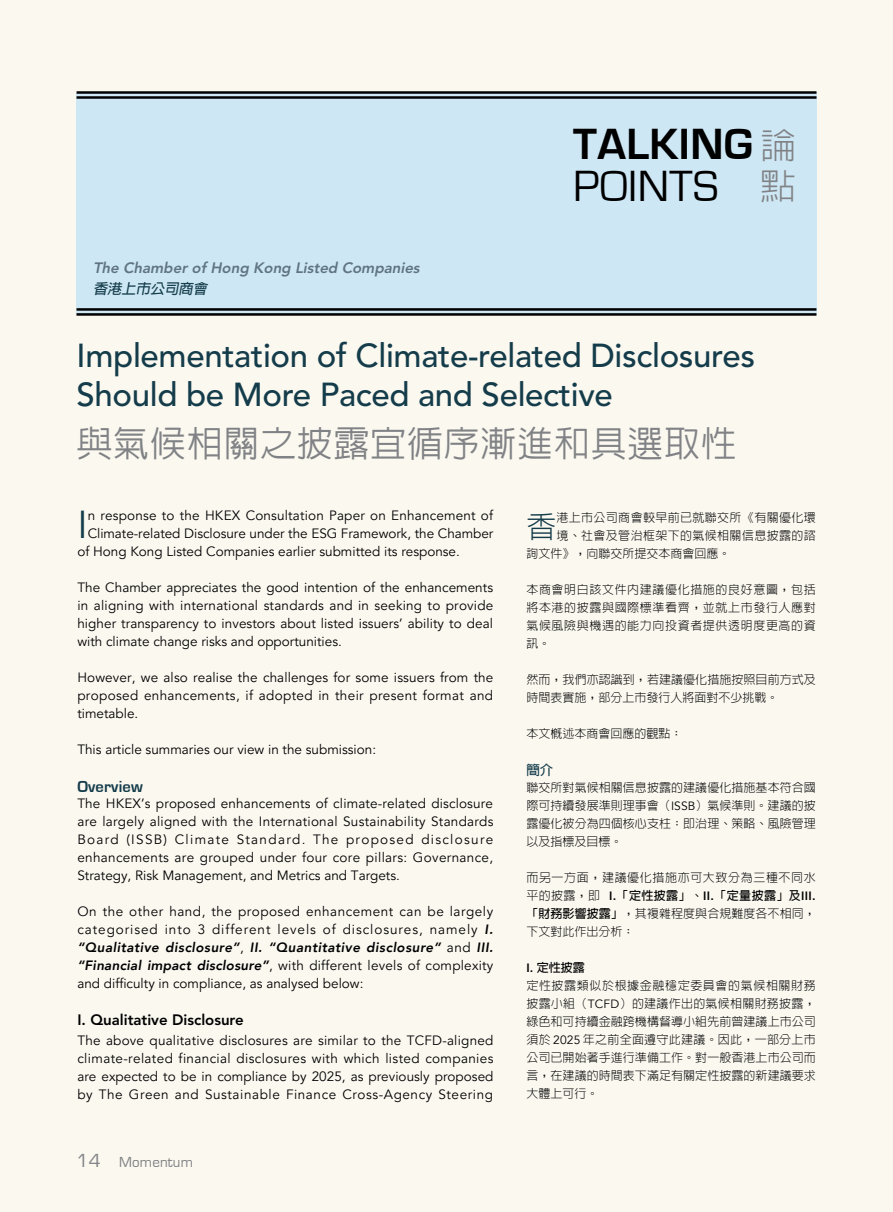
<style>
.page{position:relative;width:893px;height:1212px;background:#fbf8f0}
.page>*{position:absolute;margin:0;border:0;box-sizing:border-box;transform-origin:0 0}
.t1{font:700 45px "Eurostile";letter-spacing:.01em;color:#000}
.t2{font:45px "Eurostile";letter-spacing:.01em;color:#000}
.t3{font:38.85px "Avenir";color:#143c4a}
.t4{font:500 36px "AR Hei B5";letter-spacing:.02em;color:#808285}
.t5{font:300 36px/40.5px "AR Hei B5";color:#808285}
.t6{font:500 33px/39px "Avenir LT Std";letter-spacing:-.01em;color:#143c4a}
.t7{font:300 30px "AR Hei B5";color:#143c4a}
.t8{font:700 16.5px "Eurostile";letter-spacing:.01em;color:#143c4a}
.t9{font:italic 800 15px "Avenir";color:#607481}
.t10{font:800 15px "Avenir";color:#000}
.t11{font:15px "Eurostile";letter-spacing:.01em;color:#808285}
.t12{font:italic 700 14.25px "AR Hei B5";color:#143c4a}
.t13{font:13.5px/18px "Avenir";color:#000;text-align:justify}
.t14{font:700 13.5px "AR Hei B5";color:#143c4a}
.t15{font:300 12px/18px "AR Hei B5";letter-spacing:.005em;color:#000;text-align:justify}
.t16{font:300 12px "AR Hei B5";letter-spacing:.03em;color:#000}
.s1{font-weight:800;font-style:italic}
.s2{font-size:19.5px}
.s3{font-family:"Avenir";font-weight:400}
.s4{font-family:"Avenir";font-weight:800}
.s5{font-weight:700}
</style>
<div class="page">
<div style="left:77px;top:93px;width:739px;height:221px;background:#cde7f4"></div>
<hr style="left:77px;top:91px;width:739px;height:3px;background:#000">
<hr style="left:77px;top:96px;width:739px;height:3px;background:#000">
<hr style="left:77px;top:308px;width:739px;height:3px;background:#000">
<hr style="left:77px;top:313px;width:739px;height:3px;background:#000">
<p class="t9" style="left:93px;top:259px;width:331px">The Chamber of Hong Kong Listed Companies</p>
<p class="t12" style="left:93px;top:281px;width:118px">香港上市公司商會</p>
<h1 class="t1" style="left:573px;top:120px;width:181px">TALKING</h1>
<h1 class="t2" style="left:573px;top:162px;width:147px">POINTS</h1>
<h3 class="t5" style="left:760px;top:125px;width:37px">論點</h3>
<h3 class="t6" style="left:77px;top:337px;width:680px">Implementation of Climate-related Disclosures<br>Should be More Paced and Selective</h3>
<h3 class="t4" style="left:77px;top:425px;width:662px">與氣候相關之披露宜循序漸進和具選取性</h3>
<h2 class="t3" style="left:77px;top:502px;width:12px">I</h2>
<p class="t13" style="left:88px;top:506px;width:407px">n response to the HKEX Consultation Paper on Enhancement of</p>
<p class="t13" style="left:88px;top:524px;width:407px">Climate-related Disclosure under the ESG Framework, the Chamber</p>
<p class="t13" style="left:77px;top:542px;width:384px">of Hong Kong Listed Companies earlier submitted its response.</p>
<p class="t13" style="left:77px;top:578px;width:418px">The Chamber appreciates the good intention of the enhancements in aligning with international standards and in seeking to provide higher transparency to investors about listed issuers’ ability to deal with climate change risks and opportunities.</p>
<p class="t13" style="left:77px;top:668px;width:418px">However, we also realise the challenges for some issuers from the proposed enhancements, if adopted in their present format and timetable.</p>
<p class="t13" style="left:77px;top:740px;width:300px">This article summaries our view in the submission:</p>
<p class="t8" style="left:77px;top:777px;width:67px">Overview</p>
<p class="t13" style="left:77px;top:794px;width:418px">The HKEX’s proposed enhancements of climate-related disclosure are largely aligned with the International Sustainability Standards Board (ISSB) Climate Standard. The proposed disclosure enhancements are grouped under four core pillars: Governance, Strategy, Risk Management, and Metrics and Targets.</p>
<p class="t13" style="left:77px;top:902px;width:418px">On the other hand, the proposed enhancement can be largely categorised into 3 different levels of disclosures, namely <span class="s1">I. “Qualitative disclosure”</span>, <span class="s1">II. “Quantitative disclosure”</span> and <span class="s1">III. “Financial impact disclosure”</span>, with different levels of complexity and difficulty in compliance, as analysed below:</p>
<p class="t10" style="left:77px;top:1011px;width:168px">I. Qualitative Disclosure</p>
<p class="t13" style="left:77px;top:1031px;width:418px">The above qualitative disclosures are similar to the TCFD-aligned climate-related financial disclosures with which listed companies are expected to be in compliance by 2025, as previously proposed by The Green and Sustainable Finance Cross-Agency Steering</p>
<p class="t11" style="left:77px;top:1154px;width:118px"><span class="s2">14</span> Momentum</p>
<h3 class="t7" style="left:526px;top:511px;width:31px">香</h3>
<p class="t16" style="left:556px;top:511px;width:261px">港上市公司商會較早前已就聯交所《有關優化環</p>
<p class="t16" style="left:556px;top:529px;width:261px">境、社會及管治框架下的氣候相關信息披露的諮</p>
<p class="t15" style="left:526px;top:544px;width:205px">詢文件》，向聯交所提交本商會回應。</p>
<p class="t15" style="left:526px;top:580px;width:291px">本商會明白該文件內建議優化措施的良好意圖，包括將本港的披露與國際標準看齊，並就上市發行人應對氣候風險與機遇的能力向投資者提供透明度更高的資訊。</p>
<p class="t15" style="left:526px;top:670px;width:291px">然而，我們亦認識到，若建議優化措施按照目前方式及時間表實施，部分上市發行人將面對不少挑戰。</p>
<p class="t15" style="left:526px;top:724px;width:157px">本文概述本商會回應的觀點：</p>
<p class="t14" style="left:526px;top:763px;width:28px">簡介</p>
<p class="t15" style="left:526px;top:778px;width:291px">聯交所對氣候相關信息披露的建議優化措施基本符合國際可持續發展準則理事會（<span class="s3">ISSB</span>）氣候準則。建議的披露優化被分為四個核心支柱：即治理、策略、風險管理以及指標及目標。</p>
<p class="t15" style="left:526px;top:868px;width:291px">而另一方面，建議優化措施亦可大致分為三種不同水平的披露，即 <span class="s4">I.</span><span class="s5">「定性披露」、</span><span class="s4">II.</span><span class="s5">「定量披露」及</span><span class="s4">III.</span><span class="s5">「財務影響披露」</span>，其複雜程度與合規難度各不相同，下文對此作出分析：</p>
<p class="t15" style="left:526px;top:958px;width:291px;text-align:left"><span class="s4">I.</span> <span class="s5">定性披露<br></span>定性披露類似於根據金融穩定委員會的氣候相關財務披露小組（<span class="s3">TCFD</span>）的建議作出的氣候相關財務披露，綠色和可持續金融跨機構督導小組先前曾建議上市公司須於 <span class="s3">2025</span> 年之前全面遵守此建議。因此，一部分上市公司已開始著手進行準備工作。對一般香港上市公司而言，在建議的時間表下滿足有關定性披露的新建議要求大體上可行。</p>
</div>
